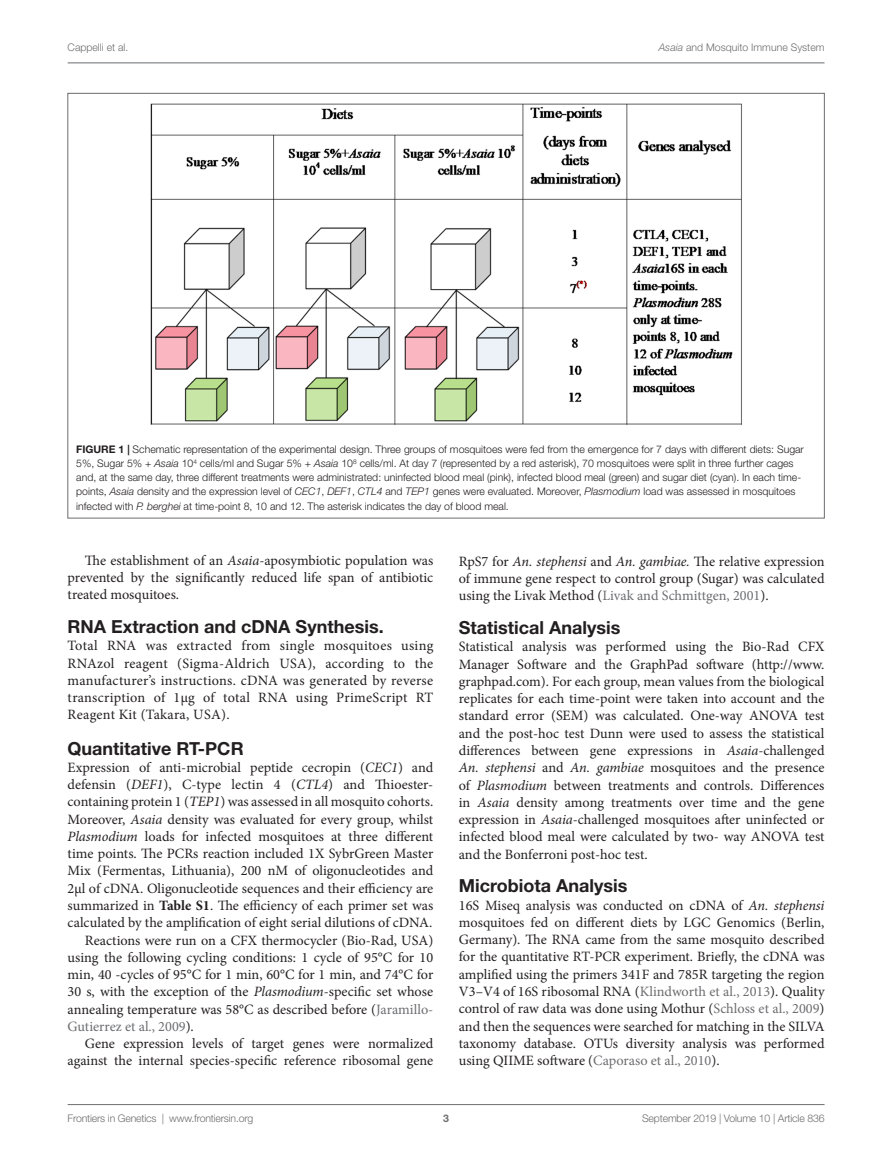
<style>
.page{position:relative;width:893px;height:1170px;background:#fff}
.page>*{position:absolute;margin:0;border:0;box-sizing:border-box;transform-origin:0 0}
._2{font:700 18px "Helvetica Neue LT Std";color:#231f20}
.T1{font:14.25px/17.2px "Minion Pro";color:#231f20;text-align:justify}
.T{font:14.25px/17.2px "Minion Pro";color:#231f20;text-align:justify}
.FC{font:300 10.5px/14.2px "Helvetica Neue LT Std";color:#231f20}
.DVA{font:300 10.5px "Helvetica Neue LT Std";letter-spacing:-.015em;color:#6c6d70}
.t1{font:700 10.5px "Helvetica Neue LT Std";color:#6c6d70}
.s1{font-style:italic}
.s2{font-weight:700}
.s3{color:#6c6d70}
</style>
<div class="page">
<hr style="left:68px;top:63px;width:756px;height:1px;background:#6c6d70">
<hr style="left:68px;top:1104px;width:756px;height:1px;background:#6c6d70">
<img style="left:150px;top:103px;width:592px;height:322px">
<p class="DVA" style="left:68px;top:41px;width:62px">Cappelli et al.</p>
<p class="DVA" style="left:659px;top:41px;width:167px"><span class="s1">Asaia</span> and Mosquito Immune System</p>
<p class="FC" style="left:76px;top:441px;width:729px"><span class="s2">FIGURE 1 |</span> Schematic representation of the experimental design. Three groups of mosquitoes were fed from the emergence for 7 days with different diets: Sugar 5%, Sugar 5% + <span class="s1">Asaia</span> 10<sup>4</sup> cells/ml and Sugar 5% + <span class="s1">Asaia</span> 10<sup>8</sup> cells/ml. At day 7 (represented by a red asterisk), 70 mosquitoes were split in three further cages and, at the same day, three different treatments were administrated: uninfected blood meal (pink), infected blood meal (green) and sugar diet (cyan). In each time&shy;points, <span class="s1">Asaia</span> density and the expression level of <span class="s1">CEC1</span>, <span class="s1">DEF1</span>, <span class="s1">CTL4</span> and <span class="s1">TEP1</span> genes were evaluated. Moreover, <span class="s1">Plasmodium</span> load was assessed in mosquitoes infected with <span class="s1">P. berghei</span> at time-point 8, 10 and 12. The asterisk indicates the day of blood meal.</p>
<p class="T" style="left:68px;top:551px;width:367px;text-indent:17px">The establishment of an <span class="s1">Asaia</span>-aposymbiotic population was prevented by the significantly reduced life span of antibiotic treated mosquitoes.</p>
<p class="_2" style="left:68px;top:615px;width:318px">RNA Extraction and cDNA Synthesis.</p>
<p class="T1" style="left:68px;top:637px;width:367px">Total RNA was extracted from single mosquitoes using RNAzol reagent (Sigma-Aldrich USA), according to the manufacturer’s instructions. cDNA was generated by reverse transcription of 1µg of total RNA using PrimeScript RT Reagent Kit (Takara, USA).</p>
<p class="_2" style="left:68px;top:737px;width:178px">Quantitative RT-PCR</p>
<p class="T1" style="left:68px;top:758px;width:367px">Expression of anti-microbial peptide cecropin (<span class="s1">CEC1</span>) and defensin (<span class="s1">DEF1</span>), C-type lectin 4 (<span class="s1">CTL4</span>) and Thioester&shy;containing protein 1 (<span class="s1">TEP1</span>) was assessed in all mosquito cohorts.<br>Moreover, <span class="s1">Asaia</span> density was evaluated for every group, whilst <span class="s1">Plasmodium</span> loads for infected mosquitoes at three different time points. The PCRs reaction included 1X SybrGreen Master Mix (Fermentas, Lithuania), 200 nM of oligonucleotides and 2µl of cDNA. Oligonucleotide sequences and their efficiency are summarized in <span class="s2">Table S1</span>. The efficiency of each primer set was calculated by the amplification of eight serial dilutions of cDNA.</p>
<p class="T" style="left:68px;top:931px;width:367px;text-indent:17px">Reactions were run on a CFX thermocycler (Bio-Rad, USA) using the following cycling conditions: 1 cycle of 95°C for 10 min, 40 -cycles of 95°C for 1 min, 60°C for 1 min, and 74°C for 30 s, with the exception of the <span class="s1">Plasmodium</span>-specific set whose annealing temperature was 58°C as described before (<span class="s3">Jaramillo-Gutierrez et al., 2009</span>).</p>
<p class="T" style="left:68px;top:1034px;width:367px;text-align:right">Gene expression levels of target genes were normalized against the internal species-specific reference ribosomal gene</p>
<p class="T" style="left:459px;top:552px;width:367px">RpS7 for <span class="s1">An. stephensi</span> and <span class="s1">An. gambiae.</span> The relative expression of immune gene respect to control group (Sugar) was calculated using the Livak Method (<span class="s3">Livak and Schmittgen, 2001</span>).</p>
<p class="_2" style="left:459px;top:616px;width:163px">Statistical Analysis</p>
<p class="T1" style="left:459px;top:638px;width:367px">Statistical analysis was performed using the Bio-Rad CFX Manager Software and the GraphPad software (http://www. graphpad.com). For each group, mean values from the biological replicates for each time-point were taken into account and the standard error (SEM) was calculated. One-way ANOVA test and the post-hoc test Dunn were used to assess the statistical differences between gene expressions in <span class="s1">Asaia</span>-challenged <span class="s1">An. stephensi</span> and <span class="s1">An. gambiae</span> mosquitoes and the presence of <span class="s1">Plasmodium</span> between treatments and controls. Differences in <span class="s1">Asaia</span> density among treatments over time and the gene expression in <span class="s1">Asaia</span>-challenged mosquitoes after uninfected or infected blood meal were calculated by two- way ANOVA test and the Bonferroni post-hoc test.</p>
<p class="_2" style="left:459px;top:874px;width:170px">Microbiota Analysis</p>
<p class="T1" style="left:459px;top:896px;width:367px">16S Miseq analysis was conducted on cDNA of <span class="s1">An. stephensi </span>mosquitoes fed on different diets by LGC Genomics (Berlin, Germany). The RNA came from the same mosquito described for the quantitative RT-PCR experiment. Briefly, the cDNA was amplified using the primers 341F and 785R targeting the region V3–V4 of 16S ribosomal RNA (<span class="s3">Klindworth et al., 2013</span>). Quality control of raw data was done using Mothur (<span class="s3">Schloss et al., 2009</span>) and then the sequences were searched for matching in the SILVA taxonomy database. OTUs diversity analysis was performed using QIIME software (<span class="s3">Caporaso et al., 2010</span>).</p>
<p class="DVA" style="left:68px;top:1111px;width:98px">Frontiers in Genetics |</p>
<p class="DVA" style="left:169px;top:1111px;width:86px">www.frontiersin.org</p>
<p class="t1" style="left:443px;top:1111px;width:7px">3</p>
<p class="DVA" style="left:642px;top:1111px;width:184px">September 2019 | Volume 10 | Article 836</p>
</div>
